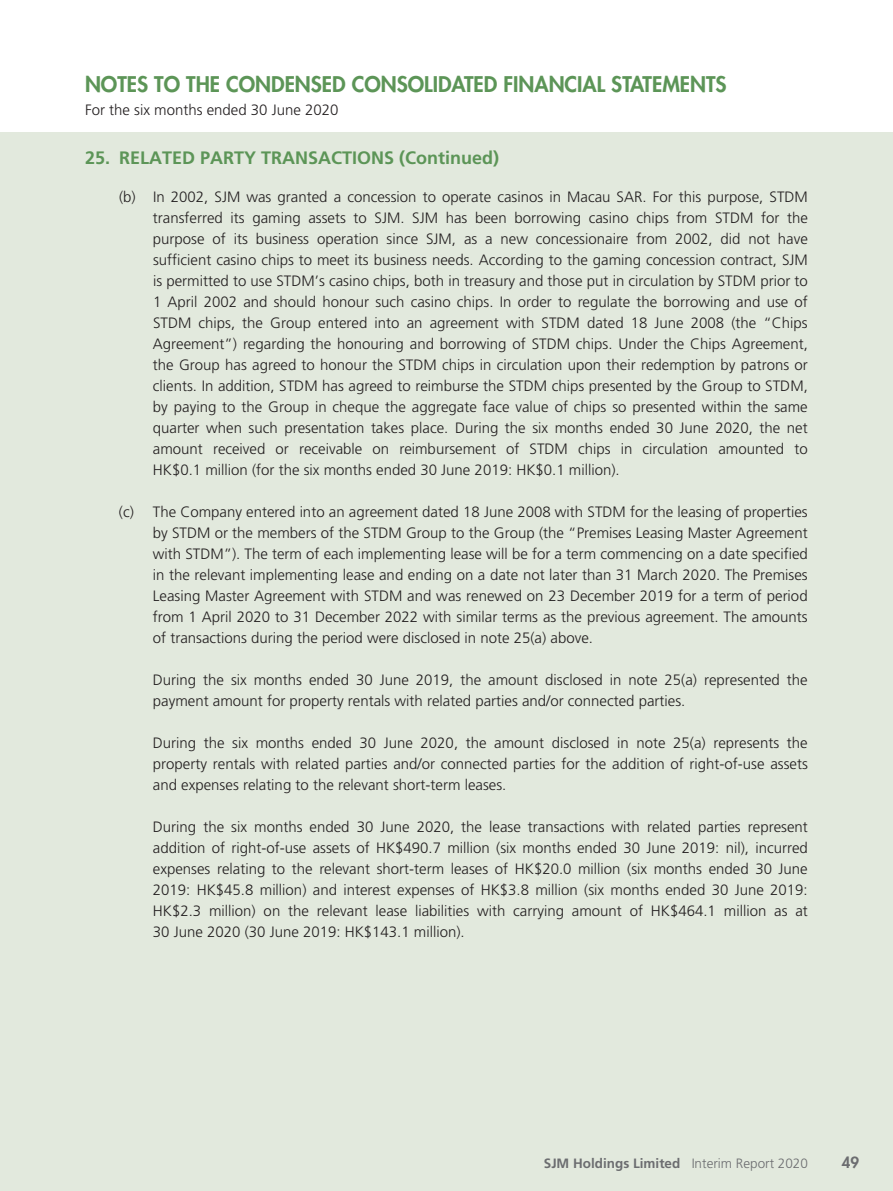
<style>
.page{position:relative;width:893px;height:1191px;background:#fff}
.page>*{position:absolute;margin:0;border:0;box-sizing:border-box;transform-origin:0 0}
.t1{font:800 21px "Futura Std";color:#5c9557}
.t2{font:700 18px "Frutiger LT Std";color:#5c9557}
.t3{font:300 15px/21px "Frutiger LT Std";color:#231f20;text-align:justify}
.t4{font:800 15px "Futura Std";color:#6c6d70}
.t5{font:700 13.5px "Frutiger LT Std";color:#6c6d70}
.s1{font-weight:300}
</style>
<div class="page">
<div style="left:0;top:44px;width:893px;height:1147px;background:#e2e9dd"></div>
<div style="left:0;top:0;width:893px;height:132px;background:#fff"></div>
<h1 class="t1" style="left:85px;top:71px;width:643px">NOTES TO THE CONDENSED CONSOLIDATED FINANCIAL STATEMENTS</h1>
<p class="t3" style="left:85px;top:100px;width:255px">For the six months ended 30 June 2020</p>
<p class="t2" style="left:85px;top:147px;width:416px">25. RELATED PARTY TRANSACTIONS (Continued)</p>
<p class="t3" style="left:153px;top:186px;width:657px;text-indent:-34px">(b) In 2002, SJM was granted a concession to operate casinos in Macau SAR. For this purpose, STDM transferred its gaming assets to SJM. SJM has been borrowing casino chips from STDM for the purpose of its business operation since SJM, as a new concessionaire from 2002, did not have sufficient casino chips to meet its business needs. According to the gaming concession contract, SJM is permitted to use STDM’s casino chips, both in treasury and those put in circulation by STDM prior to 1 April 2002 and should honour such casino chips. In order to regulate the borrowing and use of STDM chips, the Group entered into an agreement with STDM dated 18 June 2008 (the “Chips Agreement”) regarding the honouring and borrowing of STDM chips. Under the Chips Agreement, the Group has agreed to honour the STDM chips in circulation upon their redemption by patrons or clients. In addition, STDM has agreed to reimburse the STDM chips presented by the Group to STDM, by paying to the Group in cheque the aggregate face value of chips so presented within the same quarter when such presentation takes place. During the six months ended 30 June 2020, the net amount received or receivable on reimbursement of STDM chips in circulation amounted to HK$0.1 million (for the six months ended 30 June 2019: HK$0.1 million).</p>
<p class="t3" style="left:153px;top:501px;width:657px;text-indent:-34px">(c) The Company entered into an agreement dated 18 June 2008 with STDM for the leasing of properties by STDM or the members of the STDM Group to the Group (the “Premises Leasing Master Agreement with STDM”). The term of each implementing lease will be for a term commencing on a date specified in the relevant implementing lease and ending on a date not later than 31 March 2020. The Premises Leasing Master Agreement with STDM and was renewed on 23 December 2019 for a term of period from 1 April 2020 to 31 December 2022 with similar terms as the previous agreement. The amounts of transactions during the period were disclosed in note 25(a) above.</p>
<p class="t3" style="left:153px;top:669px;width:656px">During the six months ended 30 June 2019, the amount disclosed in note 25(a) represented the payment amount for property rentals with related parties and/or connected parties.</p>
<p class="t3" style="left:153px;top:732px;width:656px">During the six months ended 30 June 2020, the amount disclosed in note 25(a) represents the property rentals with related parties and/or connected parties for the addition of right-of-use assets and expenses relating to the relevant short-term leases.</p>
<p class="t3" style="left:153px;top:816px;width:656px">During the six months ended 30 June 2020, the lease transactions with related parties represent addition of right-of-use assets of HK$490.7 million (six months ended 30 June 2019: nil), incurred expenses relating to the relevant short-term leases of HK$20.0 million (six months ended 30 June 2019: HK$45.8 million) and interest expenses of HK$3.8 million (six months ended 30 June 2019:<br>HK$2.3 million) on the relevant lease liabilities with carrying amount of HK$464.1 million as at 30 June 2020 (30 June 2019: HK$143.1 million).</p>
<p class="t5" style="left:544px;top:1155px;width:266px">SJM Holdings Limited <span class="s1">Interim Report 2020</span></p>
<p class="t4" style="left:842px;top:1152px;width:19px">49</p>
</div>
